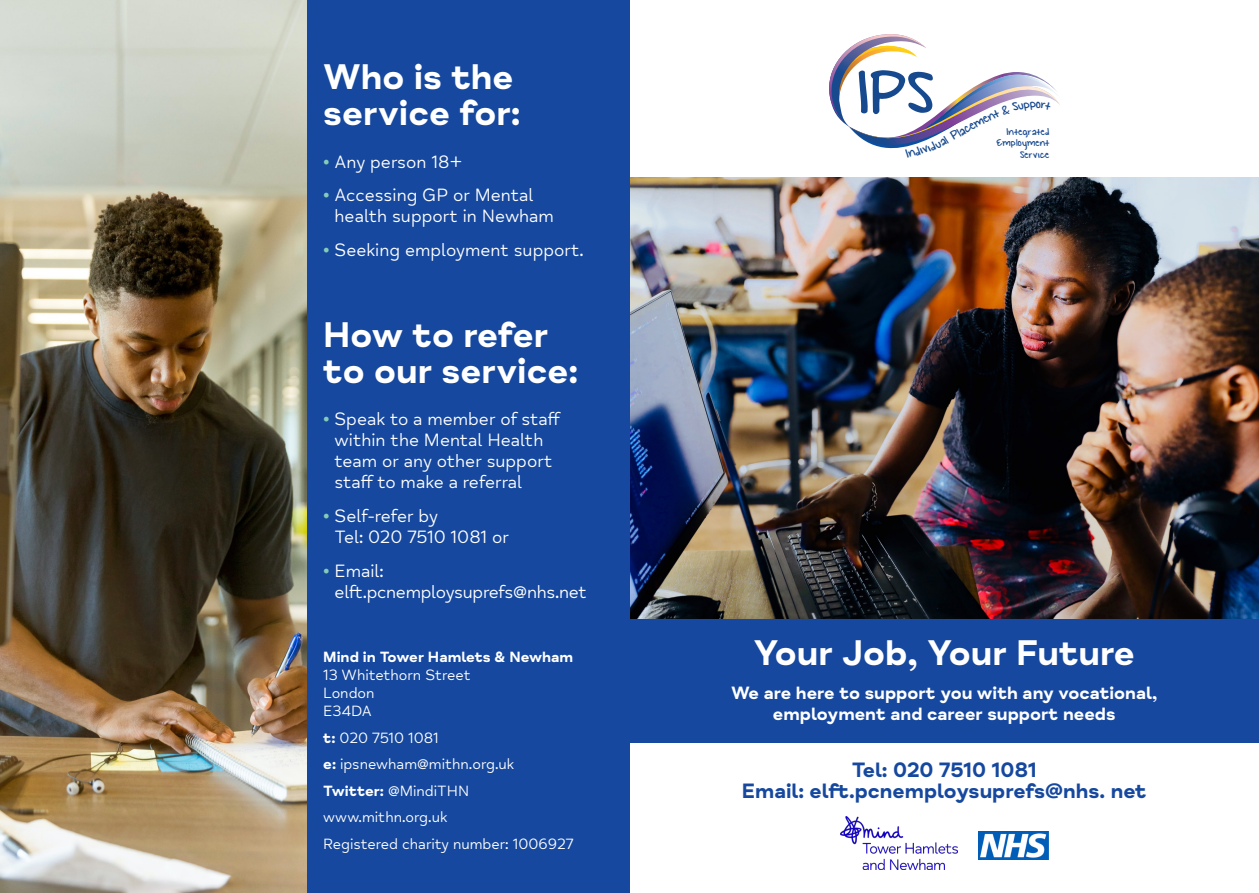
<style>
.page{position:relative;width:1259px;height:893px;background:#fff}
.page>*{position:absolute;margin:0;border:0;box-sizing:border-box;transform-origin:0 0}
.t1{font:700 36px/36px "Mind Meridian";color:#fff}
.t2{font:700 21px "Mind Meridian";color:#15489e}
.t3{font:18px/21px "Mind Meridian";color:#fff}
.t4{font:700 18px/21px "Mind Meridian";color:#fff;text-align:center}
.t5{font:15px "Mind Meridian";color:#fff}
.t6{font:700 15px "Mind Meridian";color:#fff}
.t7{font:10.95px/11.1px "KG Small Town Southern Girl";letter-spacing:.025em;color:#17498f;text-align:right}
.s1{color:#83cdb7}
.s2{font-weight:700}
</style>
<div class="page">
<img style="left:629px;top:177px;width:630px;height:442px">
<div style="left:629px;top:619px;width:630px;height:124px;background:#15489e"></div>
<div style="left:306px;top:0;width:323px;height:893px;background:#15489e"></div>
<img style="left:0;top:0;width:306px;height:893px">
<img style="left:840px;top:817px;width:118px;height:52px">
<img style="left:978px;top:832px;width:70px;height:28px">
<svg style="left:829px;top:34px;width:231px;height:115px"></svg>
<p class="t1" style="left:323px;top:60px;width:199px">Who is the service for:</p>
<p class="t3" style="left:323px;top:151px;width:141px"><span class="s1">•</span> Any person 18+</p>
<p class="t3" style="left:335px;top:185px;width:221px;text-indent:-11px"><span class="s1">•</span> Accessing GP or Mental health support in Newham</p>
<p class="t3" style="left:323px;top:240px;width:262px"><span class="s1">•</span> Seeking employment support.</p>
<p class="t1" style="left:323px;top:317px;width:256px">How to refer to our service:</p>
<p class="t3" style="left:335px;top:409px;width:228px;text-indent:-11px"><span class="s1">•</span> Speak to a member of staff within the Mental Health team or any other support staff to make a referral</p>
<p class="t3" style="left:335px;top:506px;width:176px;text-indent:-11px"><span class="s1">•</span> Self-refer by<br>Tel: 020 7510 1081 or</p>
<p class="t3" style="left:335px;top:560px;width:254px;text-indent:-11px"><span class="s1">•</span> Email: elft.pcnemploysuprefs@nhs.net</p>
<p class="t6" style="left:323px;top:648px;width:252px">Mind in Tower Hamlets &amp; Newham</p>
<p class="t5" style="left:323px;top:667px;width:149px">13 Whitethorn Street</p>
<p class="t5" style="left:323px;top:685px;width:53px">London</p>
<p class="t5" style="left:323px;top:703px;width:50px">E34DA</p>
<p class="t5" style="left:323px;top:729px;width:117px"><span class="s2">t:</span> 020 7510 1081</p>
<p class="t5" style="left:323px;top:756px;width:192px"><span class="s2">e:</span> ipsnewham@mithn.org.uk</p>
<p class="t5" style="left:323px;top:782px;width:147px"><span class="s2">Twitter:</span> @MindiTHN</p>
<p class="t5" style="left:323px;top:809px;width:126px">www.mithn.org.uk</p>
<p class="t5" style="left:323px;top:835px;width:252px">Registered charity number: 1006927</p>
<p class="t7" style="left:996px;top:127px;width:55px">Integrated<br>Employment<br>Service</p>
<p class="t1" style="left:753px;top:636px;width:383px">Your Job, Your Future</p>
<p class="t4" style="left:731px;top:683px;width:427px">We are here to support you with any vocational, employment and career support needs</p>
<p class="t2" style="left:852px;top:757px;width:186px">Tel: 020 7510 1081</p>
<p class="t2" style="left:742px;top:778px;width:406px">Email: elft.pcnemploysuprefs@nhs. net</p>
</div>
